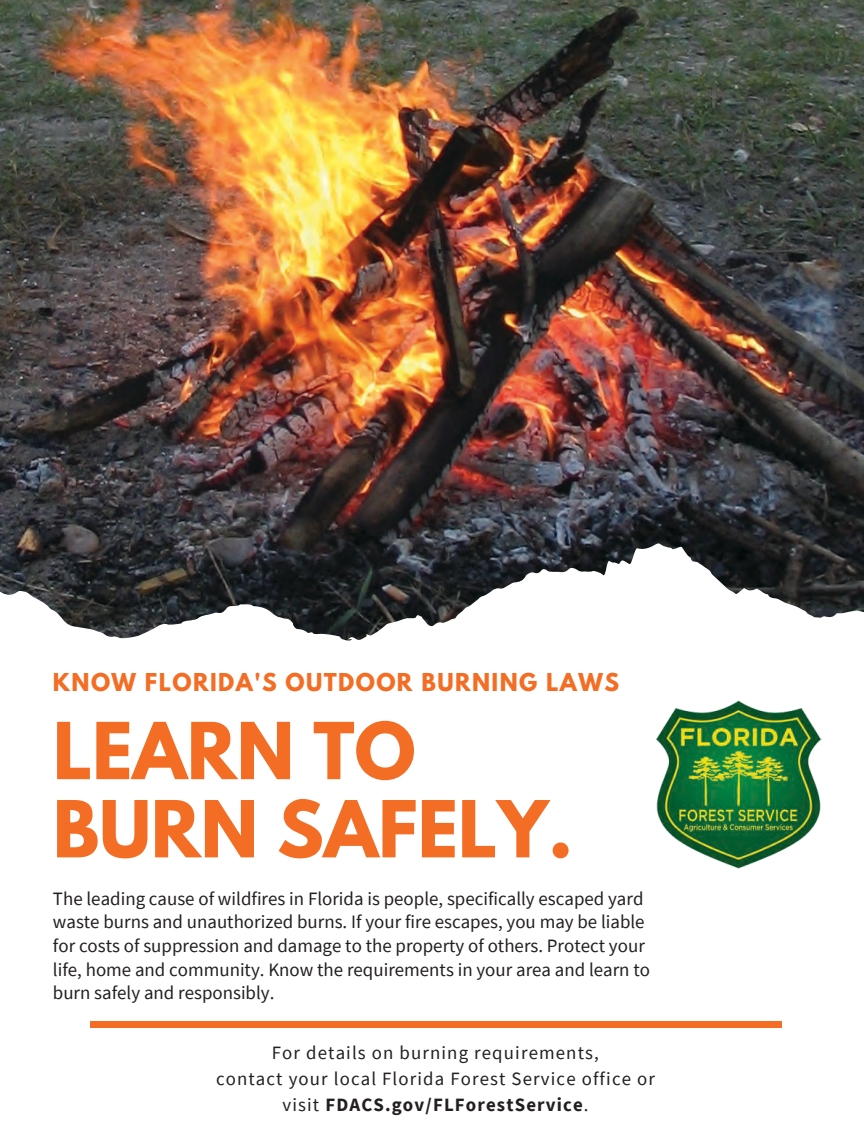
<style>
.page{position:relative;width:864px;height:1134px;background:#fff}
.page>*{position:absolute;margin:0;border:0;box-sizing:border-box;transform-origin:0 0}
.t1{font:700 69.45px/78.2px "League Spartan";color:#f36d24}
.t2{font:700 21.9px "League Spartan";letter-spacing:.065em;color:#f36d24}
.t3{font:18.9px/23.5px "Source Sans Pro";color:#231f20}
.t4{font:18.75px/26px "Source Sans Pro";letter-spacing:.06em;color:#231f20;text-align:center}
.s1{font-weight:700}
</style>
<div class="page">
<img style="left:637px;top:0;width:227px;height:740px">
<div style="left:90px;top:1021px;width:692px;height:7px;background:#f36d24"></div>
<img style="left:654px;top:699px;width:167px;height:170px">
<img style="left:0;top:0;width:637px;height:641px">
<p class="t2" style="left:53px;top:665px;width:568px">KNOW FLORIDA'S OUTDOOR BURNING LAWS</p>
<h1 class="t1" style="left:53px;top:711px;width:521px">LEARN TO<br>BURN SAFELY.</h1>
<p class="t3" style="left:53px;top:887px;width:599px">The leading cause of wildfires in Florida is people, specifically escaped yard waste burns and unauthorized burns. If your fire escapes, you may be liable for costs of suppression and damage to the property of others. Protect your life, home and community. Know the requirements in your area and learn to burn safely and responsibly.</p>
<p class="t4" style="left:216px;top:1040px;width:440px">For details on burning requirements,<br>contact your local Florida Forest Service office or visit <span class="s1">FDACS.gov/FLForestService</span>.</p>
</div>
